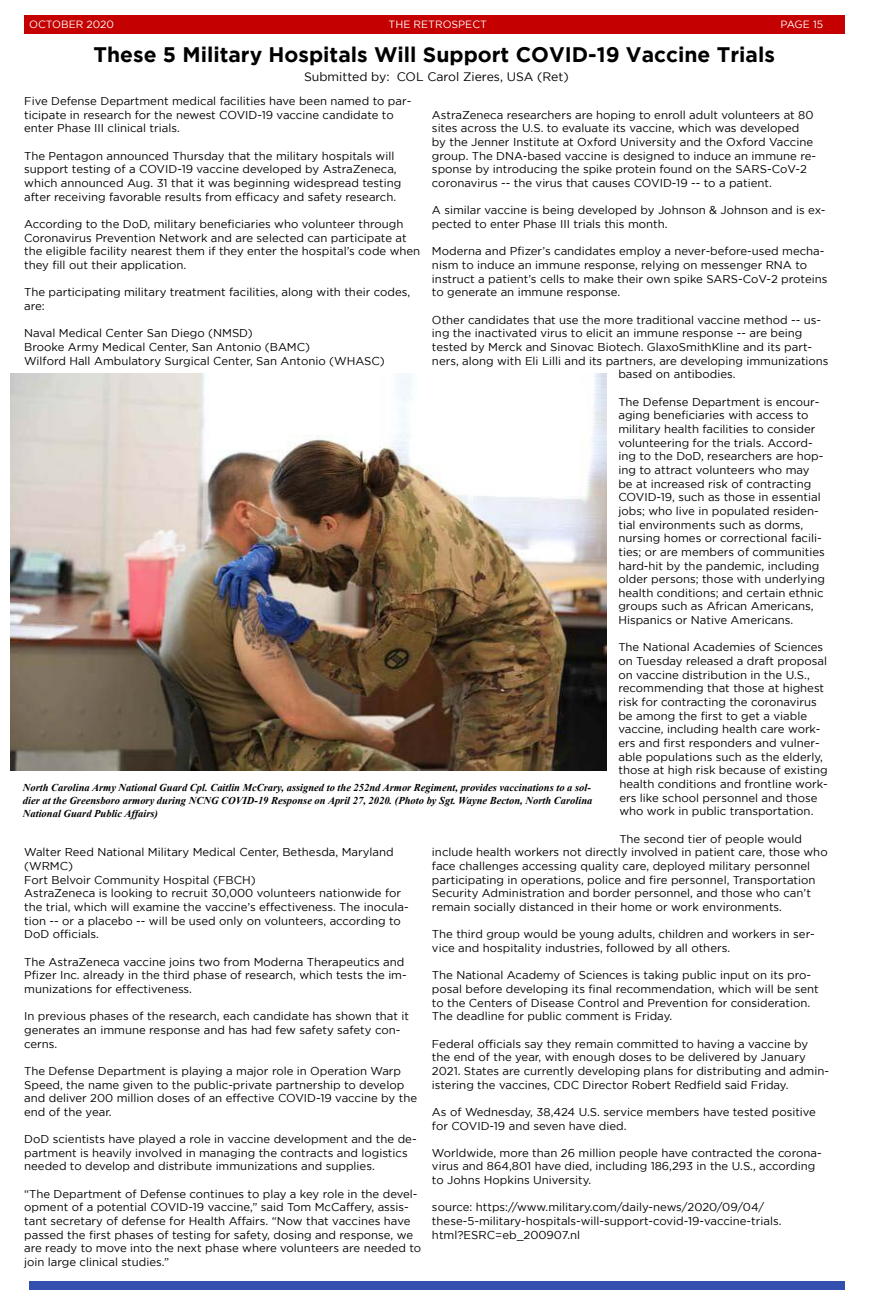
<style>
.page{position:relative;width:869px;height:1303px;background:#fff}
.page>*{position:absolute;margin:0;border:0;box-sizing:border-box;transform-origin:0 0}
.t1{font:700 21px "Gotham";color:#000}
.t2{font:12.25px "Gotham";color:#000}
.t3{font:11.38px/13.7px "Gotham";color:#000}
.t4{font:italic 700 10.5px/12.6px "Times New Roman";color:#000}
.t5{font:10.5px "Gotham";color:#fff}
</style>
<div class="page">
<div style="left:24px;top:15px;width:820px;height:18px;background:#c50000"></div>
<div style="left:29px;top:1280px;width:815px;height:9px;background:#324fb0"></div>
<img style="left:11px;top:373px;width:594px;height:397px">
<p class="t5" style="left:29px;top:18px;width:86px">OCTOBER 2020</p>
<p class="t5" style="left:388px;top:18px;width:100px">THE RETROSPECT</p>
<p class="t5" style="left:780px;top:18px;width:44px">PAGE 15</p>
<h1 class="t1" style="left:93px;top:43px;width:682px">These 5 Military Hospitals Will Support COVID-19 Vaccine Trials</h1>
<p class="t3" style="left:24px;top:94px;width:388px">Five Defense Department medical facilities have been named to par&shy;ticipate in research for the newest COVID-19 vaccine candidate to enter Phase III clinical trials.</p>
<p class="t3" style="left:24px;top:149px;width:378px">The Pentagon announced Thursday that the military hospitals will support testing of a COVID-19 vaccine developed by AstraZeneca, which announced Aug. 31 that it was beginning widespread testing after receiving favorable results from efficacy and safety research.</p>
<p class="t3" style="left:24px;top:217px;width:397px">According to the DoD, military beneficiaries who volunteer through Coronavirus Prevention Network and are selected can participate at the eligible facility nearest them if they enter the hospital’s code when they fill out their application.</p>
<p class="t3" style="left:24px;top:285px;width:387px">The participating military treatment facilities, along with their codes, are:</p>
<p class="t3" style="left:24px;top:326px;width:362px">Naval Medical Center San Diego (NMSD)<br>Brooke Army Medical Center, San Antonio (BAMC)<br>Wilford Hall Ambulatory Surgical Center, San Antonio (WHASC)</p>
<p class="t2" style="left:304px;top:70px;width:266px">Submitted by: COL Carol Zieres, USA (Ret)</p>
<p class="t3" style="left:432px;top:108px;width:385px">AstraZeneca researchers are hoping to enroll adult volunteers at 80 sites across the U.S. to evaluate its vaccine, which was developed by the Jenner Institute at Oxford University and the Oxford Vaccine group. The DNA-based vaccine is designed to induce an immune re&shy;sponse by introducing the spike protein found on the SARS-CoV-2 coronavirus -- the virus that causes COVID-19 -- to a patient.</p>
<p class="t3" style="left:432px;top:203px;width:395px">A similar vaccine is being developed by Johnson &amp; Johnson and is ex&shy;pected to enter Phase III trials this month.</p>
<p class="t3" style="left:432px;top:244px;width:397px">Moderna and Pfizer’s candidates employ a never-before-used mecha&shy;nism to induce an immune response, relying on messenger RNA to instruct a patient’s cells to make their own spike SARS-CoV-2 proteins to generate an immune response.</p>
<p class="t3" style="left:432px;top:312px;width:390px">Other candidates that use the more traditional vaccine method -- us-</p>
<p class="t3" style="left:432px;top:326px;width:372px">ing the inactivated virus to elicit an immune response -- are being</p>
<p class="t3" style="left:432px;top:340px;width:381px">tested by Merck and Sinovac Biotech. GlaxoSmithKline and its part-</p>
<p class="t3" style="left:432px;top:353px;width:398px">ners, along with Eli Lilli and its partners, are developing immunizations</p>
<p class="t3" style="left:618px;top:367px;width:119px">based on antibodies.</p>
<p class="t3" style="left:618px;top:394px;width:208px">The Defense Department is encour&shy;aging beneficiaries with access to military health facilities to consider volunteering for the trials. Accord&shy;ing to the DoD, researchers are hop&shy;ing to attract volunteers who may be at increased risk of contracting COVID-19, such as those in essential jobs; who live in populated residen&shy;tial environments such as dorms, nursing homes or correctional facili&shy;ties; or are members of communities hard-hit by the pandemic, including older persons; those with underlying health conditions; and certain ethnic groups such as African Americans, Hispanics or Native Americans.</p>
<p class="t3" style="left:618px;top:640px;width:211px">The National Academies of Sciences on Tuesday released a draft proposal on vaccine distribution in the U.S., recommending that those at highest risk for contracting the coronavirus be among the first to get a viable vaccine, including health care work&shy;ers and first responders and vulner&shy;able populations such as the elderly, those at high risk because of existing health conditions and frontline work&shy;ers like school personnel and those who work in public transportation.</p>
<p class="t3" style="left:432px;top:831px;width:397px;text-indent:187px">The second tier of people would include health workers not directly involved in patient care, those who face challenges accessing quality care, deployed military personnel participating in operations, police and fire personnel, Transportation Security Administration and border personnel, and those who can’t remain socially distanced in their home or work environments.</p>
<p class="t3" style="left:432px;top:927px;width:384px">The third group would be young adults, children and workers in ser&shy;vice and hospitality industries, followed by all others.</p>
<p class="t3" style="left:432px;top:968px;width:388px">The National Academy of Sciences is taking public input on its pro&shy;posal before developing its final recommendation, which will be sent to the Centers of Disease Control and Prevention for consideration.<br>The deadline for public comment is Friday.</p>
<p class="t3" style="left:432px;top:1036px;width:398px">Federal officials say they remain committed to having a vaccine by the end of the year, with enough doses to be delivered by January 2021. States are currently developing plans for distributing and admin&shy;istering the vaccines, CDC Director Robert Redfield said Friday.</p>
<p class="t3" style="left:432px;top:1104px;width:385px">As of Wednesday, 38,424 U.S. service members have tested positive for COVID-19 and seven have died.</p>
<p class="t3" style="left:432px;top:1145px;width:391px">Worldwide, more than 26 million people have contracted the corona&shy;virus and 864,801 have died, including 186,293 in the U.S., according to Johns Hopkins University.</p>
<p class="t3" style="left:432px;top:1200px;width:351px">source: https://www.military.com/daily-news/2020/09/04/ these-5-military-hospitals-will-support-covid-19-vaccine-trials. html?ESRC=eb_200907.nl</p>
<p class="t4" style="left:23px;top:781px;width:570px">North Carolina Army National Guard Cpl. Caitlin McCrary, assigned to the 252nd Armor Regiment, provides vaccinations to a sol&shy;dier at the Greensboro armory during NCNG COVID-19 Response on April 27, 2020. (Photo by Sgt. Wayne Becton, North Carolina<br>National Guard Public Affairs)</p>
<p class="t3" style="left:24px;top:845px;width:386px">Walter Reed National Military Medical Center, Bethesda, Maryland (WRMC)<br>Fort Belvoir Community Hospital (FBCH)<br>AstraZeneca is looking to recruit 30,000 volunteers nationwide for the trial, which will examine the vaccine’s effectiveness. The inocula&shy;tion -- or a placebo -- will be used only on volunteers, according to DoD officials.</p>
<p class="t3" style="left:24px;top:954px;width:384px">The AstraZeneca vaccine joins two from Moderna Therapeutics and<br>Pfizer Inc. already in the third phase of research, which tests the im&shy;munizations for effectiveness.</p>
<p class="t3" style="left:24px;top:1009px;width:386px">In previous phases of the research, each candidate has shown that it generates an immune response and has had few safety safety con&shy;cerns.</p>
<p class="t3" style="left:24px;top:1063px;width:394px">The Defense Department is playing a major role in Operation Warp Speed, the name given to the public-private partnership to develop and deliver 200 million doses of an effective COVID-19 vaccine by the end of the year.</p>
<p class="t3" style="left:24px;top:1131px;width:394px">DoD scientists have played a role in vaccine development and the de&shy;partment is heavily involved in managing the contracts and logistics needed to develop and distribute immunizations and supplies.</p>
<p class="t3" style="left:24px;top:1186px;width:398px">“The Department of Defense continues to play a key role in the devel&shy;opment of a potential COVID-19 vaccine,” said Tom McCaffery, assis&shy;tant secretary of defense for Health Affairs. “Now that vaccines have passed the first phases of testing for safety, dosing and response, we are ready to move into the next phase where volunteers are needed to join large clinical studies.”</p>
</div>
